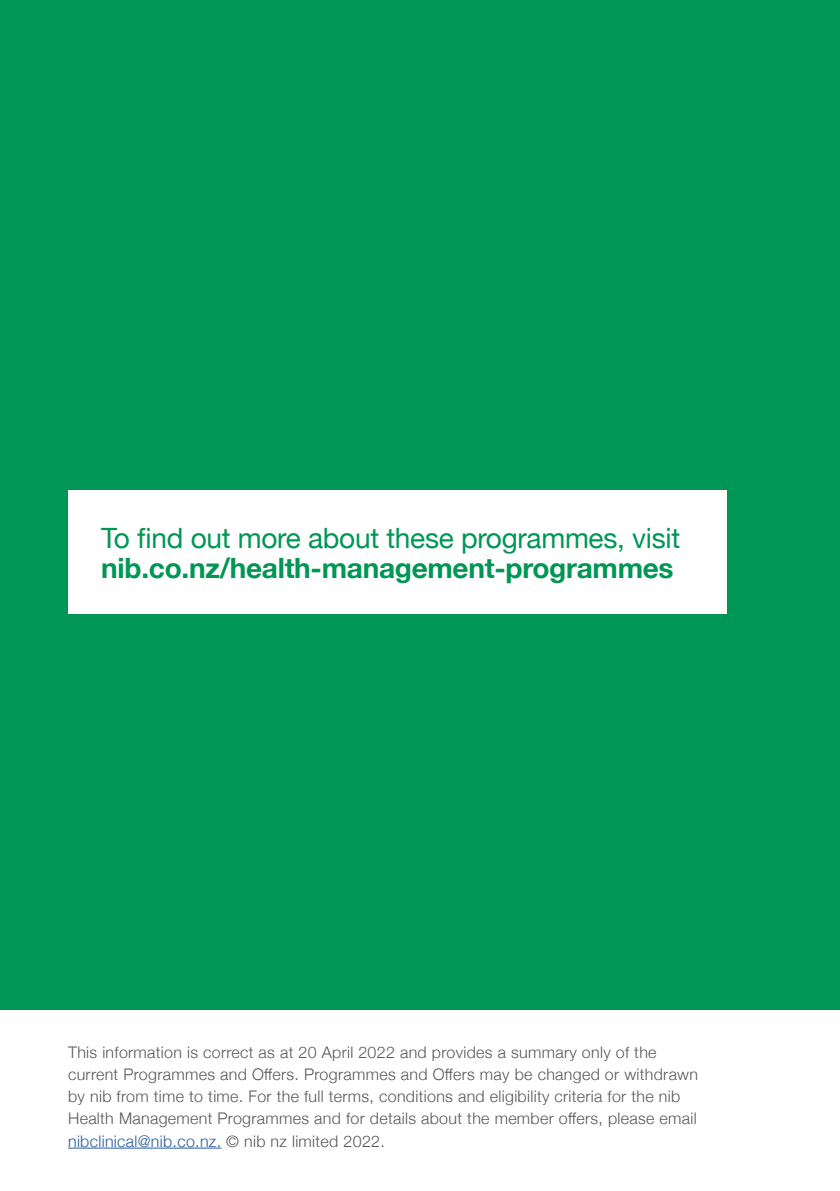
<style>
.page{position:relative;width:840px;height:1191px;background:#fff}
.page>*{position:absolute;margin:0;border:0;box-sizing:border-box;transform-origin:0 0}
.t1{font:28px "Helvetica Neue";letter-spacing:-.01em;color:#009655}
.t2{font:700 28px "Helvetica Neue";letter-spacing:-.01em;color:#009655}
.t3{font:300 16px/22px "Helvetica Neue";letter-spacing:.02em;color:#575756}
.s1{color:#275b9b}
</style>
<div class="page">
<div style="left:0;top:0;width:839px;height:1009px;background:#009655"></div>
<hr style="left:68px;top:1147px;width:153px;height:1px;background:#275b9b">
<div style="left:68px;top:490px;width:658px;height:123px;background:#fff"></div>
<h1 class="t1" style="left:101px;top:518px;width:580px">To find out more about these programmes, visit</h1>
<h1 class="t2" style="left:101px;top:546px;width:573px">nib.co.nz/health-management-programmes</h1>
<p class="t3" style="left:68px;top:1040px;width:631px">This information is correct as at 20 April 2022 and provides a summary only of the current Programmes and Offers. Programmes and Offers may be changed or withdrawn by nib from time to time. For the full terms, conditions and eligibility criteria for the nib Health Management Programmes and for details about the member offers, please email <span class="s1">nibclinical@nib.co.nz.</span> © nib nz limited 2022.</p>
</div>
